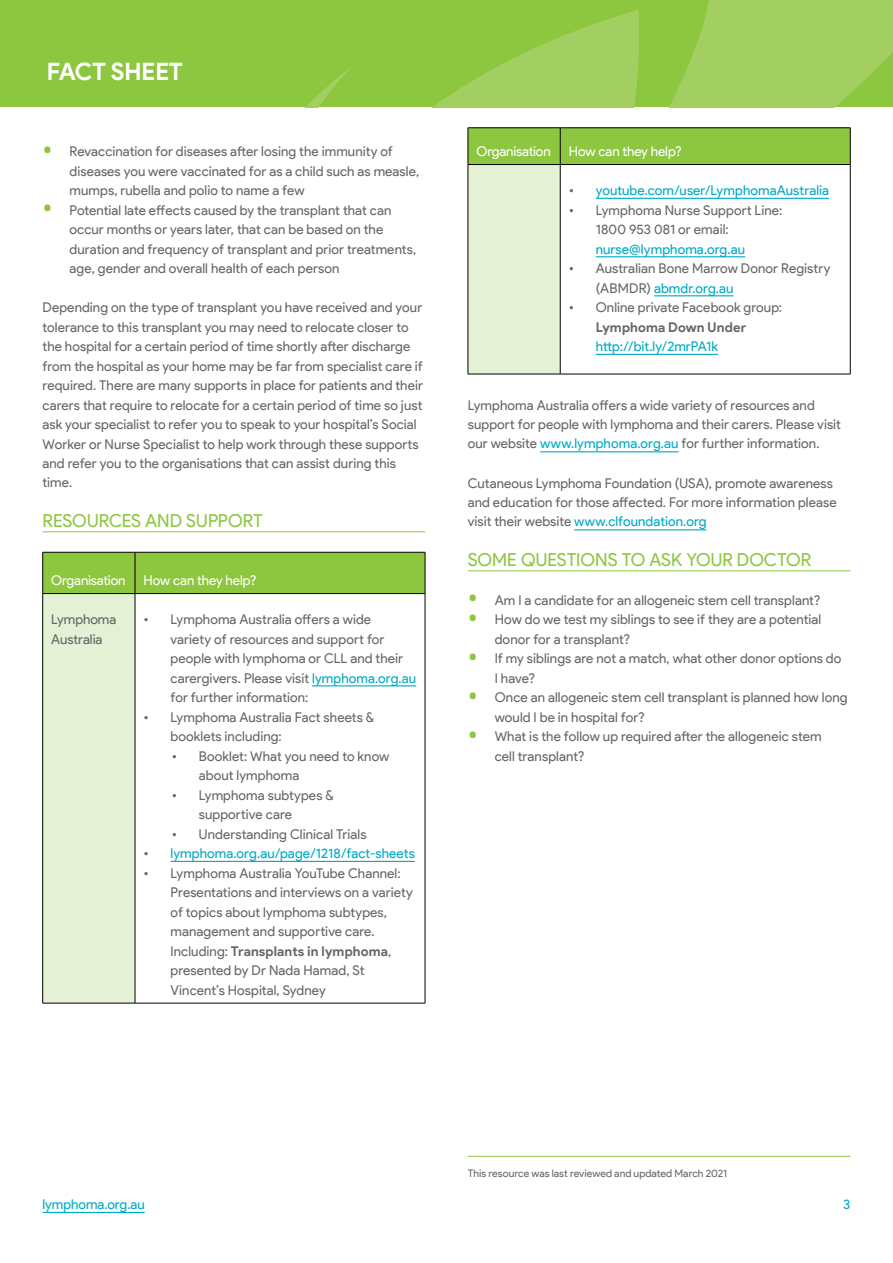
<style>
.page{position:relative;width:893px;height:1263px;background:#fff}
.page>*{position:absolute;margin:0;border:0;box-sizing:border-box;transform-origin:0 0}
.t1{font:700 24px "Product Sans";letter-spacing:-.01em;color:#fff}
.t2{font:18px "Product Sans";color:#8dc63f}
.t3{font:13.5px/19.5px "Product Sans";letter-spacing:.01em;color:#666767}
.t4{font:13.5px "Product Sans";letter-spacing:.01em;color:#00abc5}
.t5{font:13.5px "Product Sans";letter-spacing:-.01em;color:#fff}
.t6{font:700 13.5px "Product Sans";letter-spacing:.01em;color:#666767}
.t7{font:10.5px "Product Sans";letter-spacing:.005em;color:#666767}
.s1{font-family:"Roboto";font-size:30px;color:#8dc63f}
.s2{color:#00abc5}
.s3{color:#666767}
.s4{font-weight:700}
</style>
<div class="page">
<div style="left:0;top:0;width:893px;height:107px;background:#8dc63f"></div>
<svg style="left:306px;top:0;width:587px;height:107px;fill:#a3cf62"></svg>
<hr style="left:43px;top:1212px;width:102px;height:1px;background:#00abc5">
<hr style="left:43px;top:531px;width:382px;height:1px;background:#8dc63f">
<div style="left:43px;top:553px;width:382px;height:40px;background:#8dc63f"></div>
<div style="left:43px;top:594px;width:92px;height:409px;background:#e5f1d4"></div>
<hr style="left:43px;top:552px;width:92px;height:1px;background:#000">
<hr style="left:42px;top:552px;width:1px;height:41px;background:#000">
<hr style="left:43px;top:593px;width:92px;height:1px;background:#000">
<hr style="left:135px;top:552px;width:290px;height:1px;background:#000">
<hr style="left:135px;top:552px;width:1px;height:41px;background:#000">
<hr style="left:425px;top:552px;width:1px;height:41px;background:#000">
<hr style="left:135px;top:593px;width:290px;height:1px;background:#000">
<hr style="left:42px;top:594px;width:1px;height:409px;background:#000">
<hr style="left:43px;top:1003px;width:92px;height:1px;background:#000">
<hr style="left:135px;top:594px;width:1px;height:409px;background:#000">
<hr style="left:425px;top:594px;width:1px;height:409px;background:#000">
<hr style="left:135px;top:1003px;width:290px;height:1px;background:#000">
<hr style="left:312px;top:685px;width:104px;height:1px;background:#00abc5">
<hr style="left:171px;top:861px;width:244px;height:1px;background:#00abc5">
<hr style="left:540px;top:451px;width:138px;height:1px;background:#00abc5">
<hr style="left:574px;top:529px;width:133px;height:1px;background:#00abc5">
<hr style="left:468px;top:570px;width:382px;height:1px;background:#8dc63f">
<div style="left:469px;top:128px;width:381px;height:36px;background:#8dc63f"></div>
<div style="left:468px;top:165px;width:92px;height:209px;background:#e5f1d4"></div>
<hr style="left:468px;top:127px;width:92px;height:1px;background:#000">
<hr style="left:468px;top:128px;width:1px;height:36px;background:#000">
<hr style="left:468px;top:164px;width:92px;height:1px;background:#000">
<hr style="left:560px;top:127px;width:290px;height:1px;background:#000">
<hr style="left:560px;top:128px;width:1px;height:36px;background:#000">
<hr style="left:850px;top:128px;width:1px;height:36px;background:#000">
<hr style="left:560px;top:164px;width:290px;height:1px;background:#000">
<hr style="left:468px;top:165px;width:1px;height:209px;background:#000">
<hr style="left:468px;top:374px;width:92px;height:1px;background:#000">
<hr style="left:560px;top:165px;width:1px;height:209px;background:#000">
<hr style="left:850px;top:165px;width:1px;height:209px;background:#000">
<hr style="left:560px;top:374px;width:290px;height:1px;background:#000">
<hr style="left:596px;top:198px;width:233px;height:1px;background:#00abc5">
<hr style="left:596px;top:256px;width:149px;height:1px;background:#00abc5">
<hr style="left:654px;top:295px;width:79px;height:1px;background:#00abc5">
<hr style="left:596px;top:354px;width:122px;height:1px;background:#00abc5">
<hr style="left:468px;top:1156px;width:382px;height:1px;background:#8dc63f">
<h1 class="t1" style="left:47px;top:58px;width:138px">FACT SHEET</h1>
<p class="t3" style="left:70px;top:142px;width:351px;text-indent:-27px"><span class="s1">•</span> Revaccination for diseases after losing the immunity of diseases you were vaccinated for as a child such as measle, mumps, rubella and polio to name a few</p>
<p class="t3" style="left:70px;top:200px;width:348px;text-indent:-27px"><span class="s1">•</span> Potential late effects caused by the transplant that can occur months or years later, that can be based on the duration and frequency of transplant and prior treatments, age, gender and overall health of each person</p>
<p class="t3" style="left:43px;top:298px;width:382px">Depending on the type of transplant you have received and your tolerance to this transplant you may need to relocate closer to the hospital for a certain period of time shortly after discharge from the hospital as your home may be far from specialist care if required. There are many supports in place for patients and their carers that require to relocate for a certain period of time so just ask your specialist to refer you to speak to your hospital’s Social Worker or Nurse Specialist to help work through these supports and refer you to the organisations that can assist during this time.</p>
<h2 class="t2" style="left:43px;top:510px;width:222px">RESOURCES AND SUPPORT</h2>
<p class="t5" style="left:51px;top:573px;width:76px">Organisation</p>
<p class="t5" style="left:144px;top:573px;width:114px">How can they help?</p>
<p class="t3" style="left:51px;top:610px;width:67px">Lymphoma<br>Australia</p>
<p class="t3" style="left:171px;top:610px;width:247px;text-indent:-27px">• Lymphoma Australia offers a wide<br>variety of resources and support for people with lymphoma or CLL and their carergivers. Please visit <span class="s2">lymphoma.org.au </span>for further information:</p>
<p class="t3" style="left:171px;top:707px;width:205px;text-indent:-27px">• Lymphoma Australia Fact sheets &amp; booklets including:</p>
<p class="t3" style="left:199px;top:746px;width:192px;text-indent:-27px">• Booklet: What you need to know about lymphoma</p>
<p class="t3" style="left:199px;top:785px;width:137px;text-indent:-27px">• Lymphoma subtypes &amp; supportive care</p>
<p class="t3" style="left:172px;top:824px;width:196px">• Understanding Clinical Trials</p>
<p class="t4" style="left:144px;top:846px;width:273px"><span class="s3">•</span> lymphoma.org.au/page/1218/fact-sheets</p>
<p class="t3" style="left:171px;top:863px;width:244px;text-indent:-27px">• Lymphoma Australia YouTube Channel:<br>Presentations and interviews on a variety of topics about lymphoma subtypes, management and supportive care.<br>Including: <span class="s4">Transplants in lymphoma</span>, presented by Dr Nada Hamad, St Vincent’s Hospital, Sydney</p>
<p class="t5" style="left:476px;top:144px;width:76px">Organisation</p>
<p class="t5" style="left:569px;top:144px;width:114px">How can they help?</p>
<p class="t4" style="left:569px;top:183px;width:262px"><span class="s3">•</span> youtube.com/user/LymphomaAustralia</p>
<p class="t3" style="left:596px;top:200px;width:188px;text-indent:-27px">• Lymphoma Nurse Support Line:<br>1800 953 081 or email:</p>
<p class="t4" style="left:596px;top:241px;width:151px">nurse@lymphoma.org.au</p>
<p class="t3" style="left:596px;top:259px;width:236px;text-indent:-27px">• Australian Bone Marrow Donor Registry (ABMDR) <span class="s2">abmdr.org.au</span></p>
<p class="t3" style="left:569px;top:298px;width:215px">• Online private Facebook group:</p>
<p class="t6" style="left:596px;top:319px;width:152px">Lymphoma Down Under</p>
<p class="t4" style="left:596px;top:339px;width:124px">http://bit.ly/2mrPA1k</p>
<p class="t3" style="left:468px;top:395px;width:375px">Lymphoma Australia offers a wide variety of resources and support for people with lymphoma and their carers. Please visit our website <span class="s2">www.lymphoma.org.au</span> for further information.</p>
<p class="t3" style="left:468px;top:473px;width:370px">Cutaneous Lymphoma Foundation (USA), promote awareness and education for those affected. For more information please visit their website <span class="s2">www.clfoundation.org</span></p>
<h2 class="t2" style="left:468px;top:549px;width:345px">SOME QUESTIONS TO ASK YOUR DOCTOR</h2>
<p class="t3" style="left:468px;top:590px;width:354px"><span class="s1">•</span> Am I a candidate for an allogeneic stem cell transplant?</p>
<p class="t3" style="left:495px;top:610px;width:328px;text-indent:-27px"><span class="s1">•</span> How do we test my siblings to see if they are a potential donor for a transplant?</p>
<p class="t3" style="left:495px;top:649px;width:348px;text-indent:-27px"><span class="s1">•</span> If my siblings are not a match, what other donor options do<br>I have?</p>
<p class="t3" style="left:495px;top:688px;width:354px;text-indent:-27px"><span class="s1">•</span> Once an allogeneic stem cell transplant is planned how long would I be in hospital for?</p>
<p class="t3" style="left:495px;top:727px;width:328px;text-indent:-27px"><span class="s1">•</span> What is the follow up required after the allogeneic stem cell transplant?</p>
<p class="t7" style="left:468px;top:1167px;width:261px">This resource was last reviewed and updated March 2021</p>
<p class="t4" style="left:43px;top:1197px;width:104px">lymphoma.org.au</p>
<p class="t4" style="left:843px;top:1197px;width:9px">3</p>
</div>
